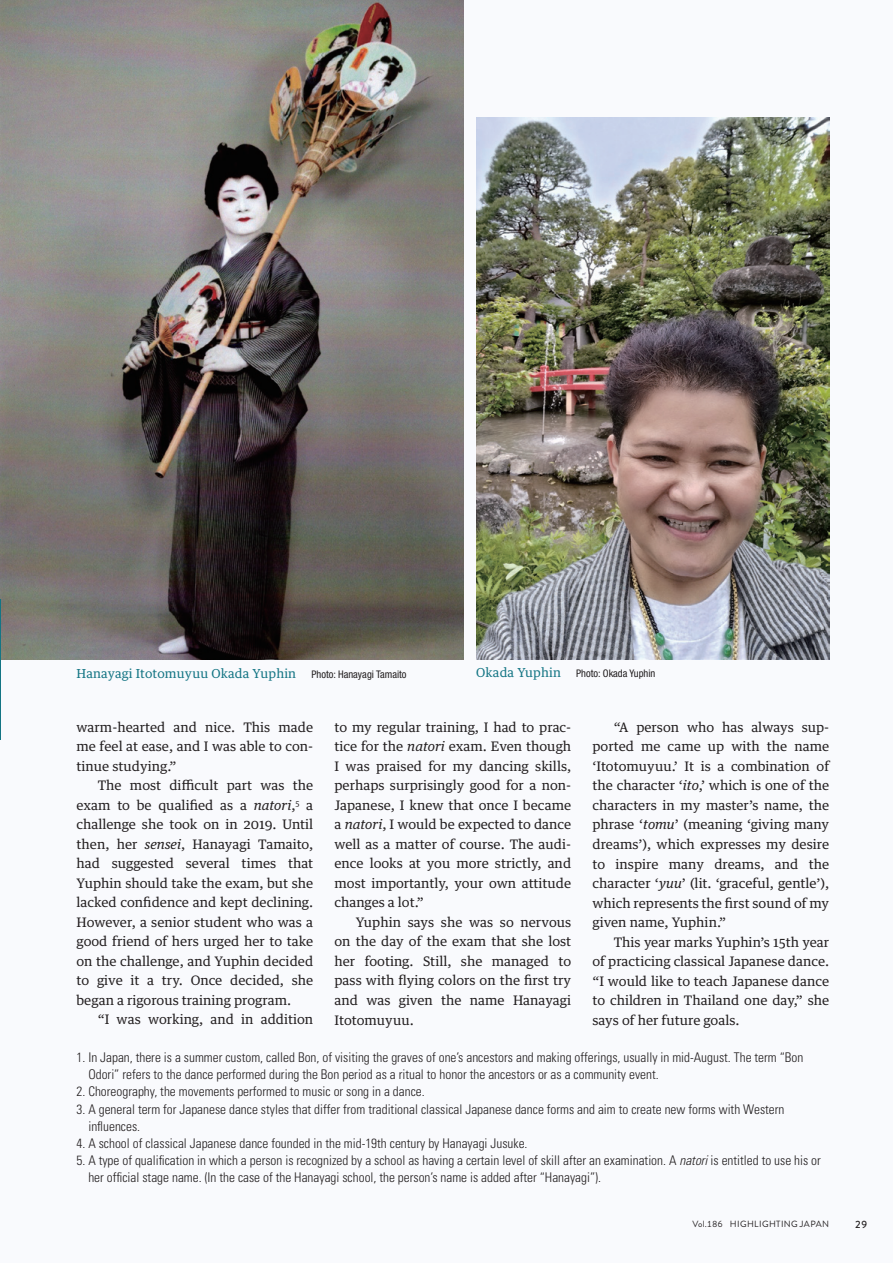
<style>
.page{position:relative;width:893px;height:1263px;background:#f9fafd}
.page>*{position:absolute;margin:0;border:0;box-sizing:border-box;transform-origin:0 0}
.t1{font:300 condensed 13.35px/17.1px "Univers LT Std";color:#231f20}
.t2{font:13.2px/19.5px "Guardian Text Egyp";color:#231f20;text-align:justify}
.t3{font:12.45px "Guardian Text Egyp";letter-spacing:.01em;color:#147584}
.t4{font:condensed 10.5px "Helvetica Neue LT Pro";color:#231f20}
.t5{font:500 10.5px "Brandon Grotesque";color:#231f20}
.t6{font:9px "Brandon Grotesque";letter-spacing:.04em;color:#231f20}
.s1{font-family:"Helvetica Neue LT Pro";font-stretch:condensed;font-size:10.5px;color:#231f20}
.s2{font-family:"Guardian Text Egyp";font-stretch:normal;font-size:12.45px;color:#147584}
.s3{font-style:italic}
</style>
<div class="page">
<img style="left:0;top:0;width:463px;height:659px">
<hr style="left:0;top:600px;width:1px;height:140px;background:#147584">
<img style="left:476px;top:117px;width:353px;height:542px">
<p class="t3" style="left:77px;top:663px;width:332px">Hanayagi Itotomuyuu Okada Yuphin <span class="s1">Photo: Hanayagi Tamaito</span></p>
<p class="t4" style="left:476px;top:668px;width:181px"><span class="s2">Okada Yuphin</span> Photo: Okada Yuphin</p>
<p class="t2" style="left:77px;top:716px;width:238px">warm-hearted and nice. This made me feel at ease, and I was able to con&shy;tinue studying.”</p>
<p class="t2" style="left:77px;top:774px;width:238px;text-indent:21px">The most difficult part was the exam to be qualified as a <span class="s3">natori</span>,<sup>5</sup> a challenge she took on in 2019. Until then, her <span class="s3">sensei</span>, Hanayagi Tamaito, had suggested several times that Yuphin should take the exam, but she lacked confidence and kept declining.<br>However, a senior student who was a good friend of hers urged her to take on the challenge, and Yuphin decided to give it a try. Once decided, she began a rigorous training program.</p>
<p class="t2" style="left:98px;top:1009px;width:217px">“I was working, and in addition</p>
<p class="t2" style="left:335px;top:716px;width:238px">to my regular training, I had to prac&shy;tice for the <span class="s3">natori</span> exam. Even though I was praised for my dancing skills, perhaps surprisingly good for a non-Japanese, I knew that once I became a <span class="s3">natori</span>, I would be expected to dance well as a matter of course. The audi&shy;ence looks at you more strictly, and most importantly, your own attitude changes a lot.”</p>
<p class="t2" style="left:335px;top:911px;width:238px;text-indent:21px">Yuphin says she was so nervous on the day of the exam that she lost her footing. Still, she managed to pass with flying colors on the first try and was given the name Hanayagi Itotomuyuu.</p>
<p class="t2" style="left:592px;top:716px;width:238px;text-indent:21px">“A person who has always sup&shy;ported me came up with the name ‘Itotomuyuu.’ It is a combination of the character ‘<span class="s3">ito</span>,’ which is one of the characters in my master’s name, the phrase ‘<span class="s3">tomu</span>’ (meaning ‘giving many dreams’), which expresses my desire to inspire many dreams, and the character ‘<span class="s3">yuu</span>’ (lit. ‘graceful, gentle’), which represents the first sound of my given name, Yuphin.”</p>
<p class="t2" style="left:592px;top:931px;width:238px;text-indent:21px">This year marks Yuphin’s 15th year of practicing classical Japanese dance. “I would like to teach Japanese dance to children in Thailand one day,” she says of her future goals.</p>
<p class="t1" style="left:88px;top:1049px;width:717px;text-indent:-12px">1. In Japan, there is a summer custom, called Bon, of visiting the graves of one’s ancestors and making offerings, usually in mid-August. The term “Bon<br>Odori” refers to the dance performed during the Bon period as a ritual to honor the ancestors or as a community event.</p>
<p class="t1" style="left:77px;top:1083px;width:350px">2. Choreography, the movements performed to music or song in a dance.</p>
<p class="t1" style="left:88px;top:1100px;width:698px;text-indent:-12px">3. A general term for Japanese dance styles that differ from traditional classical Japanese dance forms and aim to create new forms with Western influences.</p>
<p class="t1" style="left:77px;top:1135px;width:453px">4. A school of classical Japanese dance founded in the mid-19th century by Hanayagi Jusuke.</p>
<p class="t1" style="left:88px;top:1152px;width:734px;text-indent:-12px">5. A type of qualification in which a person is recognized by a school as having a certain level of skill after an examination. A <span class="s3">natori</span> is entitled to use his or her official stage name. (In the case of the Hanayagi school, the person’s name is added after “Hanayagi”).</p>
<p class="t6" style="left:692px;top:1218px;width:138px">Vol.186 HIGHLIGHTING JAPAN</p>
<p class="t5" style="left:855px;top:1217px;width:14px">29</p>
</div>
